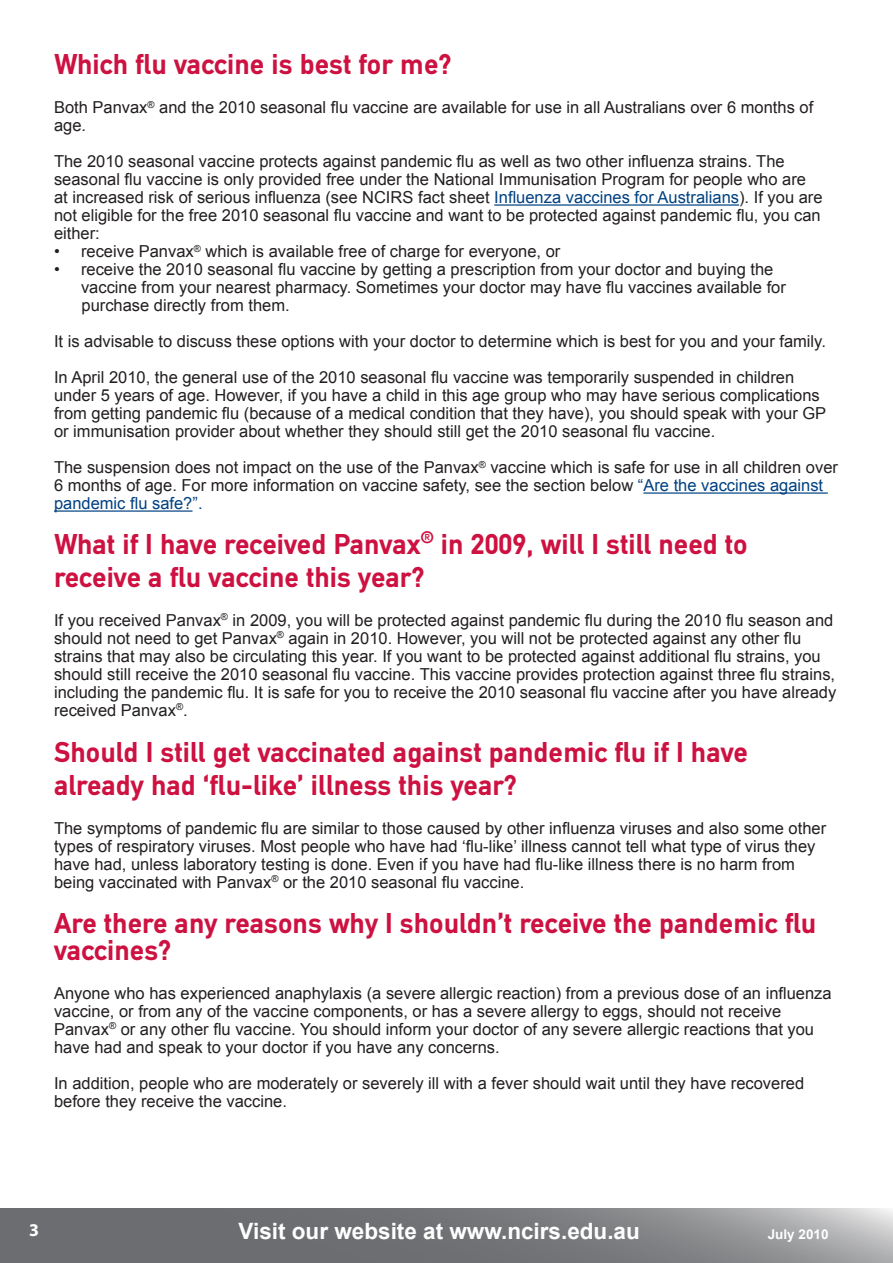
<style>
.page{position:relative;width:893px;height:1263px;background:#fff}
.page>*{position:absolute;margin:0;border:0;box-sizing:border-box;transform-origin:0 0}
.Company_Name{font:700 30px "DIN Mittel EFOP";color:#cd1141}
.Address{font:700 30px "DIN Mittel EFOP";color:#cd1141}
.t1{font:700 22.5px "Arial";color:#feffff}
.Address-2{font:700 18px "Myriad Pro";color:#fff}
.Address-3{font:16.5px/18px "Arial";color:#231f20}
.Company_Name-2{font:16.5px/18px "Arial";color:#231f20}
.t2{font:700 13.5px "Arial";color:#feffff}
.s1{color:#014181}
</style>
<div class="page">
<svg style="left:0;top:1209px;width:893px;height:54px;background:#7d7e81"></svg>
<hr style="left:494px;top:204px;width:245px;height:2px;background:#014181">
<hr style="left:643px;top:492px;width:185px;height:2px;background:#014181">
<hr style="left:54px;top:510px;width:139px;height:2px;background:#014181">
<p class="Company_Name" style="left:54px;top:47px;width:399px">Which flu vaccine is best for me?</p>
<p class="Address-3" style="left:54px;top:99px;width:761px">Both Panvax<sup>®</sup> and the 2010 seasonal flu vaccine are available for use in all Australians over 6 months of age.</p>
<p class="Address-3" style="left:54px;top:153px;width:770px">The 2010 seasonal vaccine protects against pandemic flu as well as two other influenza strains. The seasonal flu vaccine is only provided free under the National Immunisation Program for people who are at increased risk of serious influenza (see NCIRS fact sheet <span class="s1">Influenza vaccines for Australians</span>). If you are not eligible for the free 2010 seasonal flu vaccine and want to be protected against pandemic flu, you can either:</p>
<p class="Address-3" style="left:54px;top:243px;width:508px">• receive Panvax<sup>®</sup> which is available free of charge for everyone, or</p>
<p class="Address-3" style="left:81px;top:261px;width:706px;text-indent:-27px">• receive the 2010 seasonal flu vaccine by getting a prescription from your doctor and buying the vaccine from your nearest pharmacy. Sometimes your doctor may have flu vaccines available for</p>
<p class="Address-3" style="left:82px;top:297px;width:210px">purchase directly from them.</p>
<p class="Address-3" style="left:54px;top:333px;width:773px">It is advisable to discuss these options with your doctor to determine which is best for you and your family.</p>
<p class="Address-3" style="left:54px;top:369px;width:774px">In April 2010, the general use of the 2010 seasonal flu vaccine was temporarily suspended in children under 5 years of age. However, if you have a child in this age group who may have serious complications from getting pandemic flu (because of a medical condition that they have), you should speak with your GP or immunisation provider about whether they should still get the 2010 seasonal flu vaccine.</p>
<p class="Address-3" style="left:54px;top:459px;width:785px">The suspension does not impact on the use of the Panvax<sup>®</sup> vaccine which is safe for use in all children over<br>6 months of age. For more information on vaccine safety, see the section below <span class="s1">“Are the vaccines against pandemic flu safe?”.</span></p>
<p class="Company_Name" style="left:54px;top:527px;width:695px">What if I have received Panvax® in 2009, will I still need to</p>
<p class="Company_Name" style="left:54px;top:559px;width:372px">receive a flu vaccine this year?</p>
<p class="Company_Name-2" style="left:54px;top:611px;width:784px">If you received Panvax<sup>®</sup> in 2009, you will be protected against pandemic flu during the 2010 flu season and should not need to get Panvax<sup>®</sup> again in 2010. However, you will not be protected against any other flu strains that may also be circulating this year. If you want to be protected against additional flu strains, you should still receive the 2010 seasonal flu vaccine. This vaccine provides protection against three flu strains, including the pandemic flu. It is safe for you to receive the 2010 seasonal flu vaccine after you have already received Panvax<sup>®</sup>.</p>
<p class="Address" style="left:54px;top:735px;width:695px">Should I still get vaccinated against pandemic flu if I have</p>
<p class="Address" style="left:54px;top:767px;width:465px">already had ‘flu-like’ illness this year?</p>
<p class="Address-3" style="left:54px;top:819px;width:774px">The symptoms of pandemic flu are similar to those caused by other influenza viruses and also some other types of respiratory viruses. Most people who have had ‘flu-like’ illness cannot tell what type of virus they have had, unless laboratory testing is done. Even if you have had flu-like illness there is no harm from being vaccinated with Panvax<sup>®</sup> or the 2010 seasonal flu vaccine.</p>
<p class="Company_Name" style="left:54px;top:905px;width:764px">Are there any reasons why I shouldn’t receive the pandemic flu</p>
<p class="Company_Name" style="left:54px;top:932px;width:119px">vaccines?</p>
<p class="Address-3" style="left:54px;top:984px;width:779px">Anyone who has experienced anaphylaxis (a severe allergic reaction) from a previous dose of an influenza vaccine, or from any of the vaccine components, or has a severe allergy to eggs, should not receive Panvax<sup>®</sup> or any other flu vaccine. You should inform your doctor of any severe allergic reactions that you have had and speak to your doctor if you have any concerns.</p>
<p class="Address-3" style="left:54px;top:1074px;width:752px">In addition, people who are moderately or severely ill with a fever should wait until they have recovered before they receive the vaccine.</p>
<p class="Address-2" style="left:29px;top:1218px;width:11px">3</p>
<h2 class="t1" style="left:238px;top:1216px;width:403px">Visit our website at www.ncirs.edu.au</h2>
<p class="t2" style="left:768px;top:1225px;width:62px">July 2010</p>
</div>
